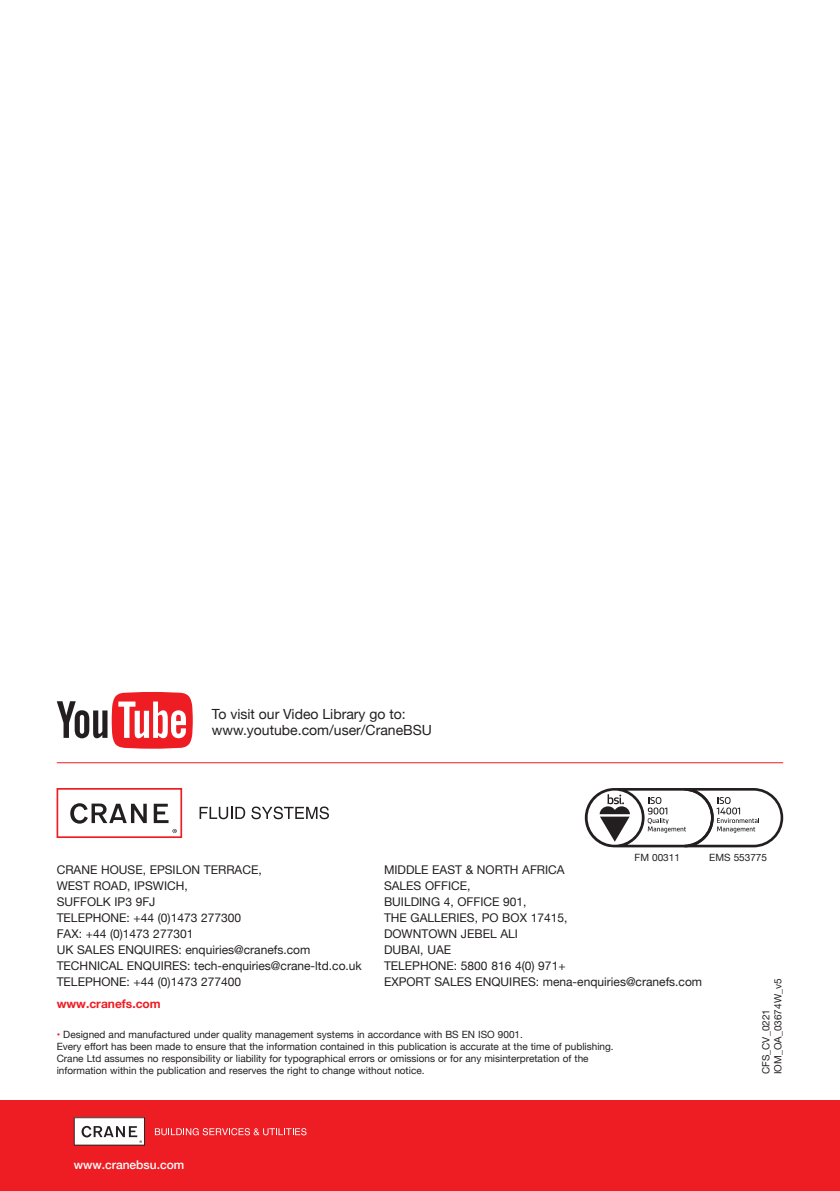
<style>
.page{position:relative;width:840px;height:1191px;background:#fff}
.page>*{position:absolute;margin:0;border:0;box-sizing:border-box;transform-origin:0 0}
.t1{font:14px/16.8px "Helvetica Neue";color:#231f20}
.t2{font:12px/16px "Helvetica Neue";color:#231f20}
.t3{font:500 12px "Helvetica Neue";color:#fff}
.t4{font:700 12px "Helvetica Neue";color:#ee1d23}
.t5{font:10px/12px "Helvetica Neue";color:#231f20}
.t6{font:10px "Helvetica Neue";color:#231f20}
.s1{color:#ee1d23}
</style>
<div class="page">
<hr style="left:839px;top:1100px;width:1px;height:91px;background:#ee1d23">
<div style="left:0;top:1100px;width:839px;height:91px;background:#ee1d23"></div>
<svg style="left:74px;top:1117px;width:71px;height:28px;background:#d2d1d1"></svg>
<svg style="left:155px;top:1128px;width:151px;height:7px"></svg>
<svg style="left:199px;top:807px;width:46px;height:12px"></svg>
<svg style="left:251px;top:806px;width:78px;height:13px"></svg>
<svg style="left:56px;top:788px;width:126px;height:50px"></svg>
<hr style="left:57px;top:762px;width:725px;height:1px;background:#ee1d23">
<svg style="left:57px;top:692px;width:136px;height:56px"></svg>
<svg style="left:584px;top:788px;width:198px;height:59px"></svg>
<p class="t1" style="left:212px;top:706px;width:221px">To visit our Video Library go to: www.youtube.com/user/CraneBSU</p>
<p class="t5" style="left:634px;top:852px;width:47px">FM 00311</p>
<p class="t5" style="left:709px;top:852px;width:59px">EMS 553775</p>
<p class="t2" style="left:57px;top:862px;width:206px">CRANE HOUSE, EPSILON TERRACE,</p>
<p class="t2" style="left:57px;top:878px;width:132px">WEST ROAD, IPSWICH,<br>SUFFOLK IP3 9FJ</p>
<p class="t2" style="left:57px;top:910px;width:186px">TELEPHONE: +44 (0)1473 277300</p>
<p class="t2" style="left:57px;top:926px;width:138px">FAX: +44 (0)1473 277301</p>
<p class="t2" style="left:57px;top:942px;width:306px">UK SALES ENQUIRES: enquiries@cranefs.com<br>TECHNICAL ENQUIRES: tech-enquiries@crane-ltd.co.uk<br>TELEPHONE: +44 (0)1473 277400</p>
<p class="t4" style="left:57px;top:994px;width:105px">www.cranefs.com</p>
<p class="t2" style="left:384px;top:862px;width:185px">MIDDLE EAST &amp; NORTH AFRICA<br>SALES OFFICE,<br>BUILDING 4, OFFICE 901,<br>THE GALLERIES, PO BOX 17415,</p>
<p class="t2" style="left:384px;top:926px;width:135px">DOWNTOWN JEBEL ALI</p>
<p class="t2" style="left:384px;top:942px;width:68px">DUBAI, UAE</p>
<p class="t2" style="left:384px;top:958px;width:183px">TELEPHONE: 5800 816 4(0) 971+</p>
<p class="t2" style="left:384px;top:974px;width:319px">EXPORT SALES ENQUIRES: mena-enquiries@cranefs.com</p>
<p class="t5" style="left:57px;top:1029px;width:467px"><span class="s1">•</span> Designed and manufactured under quality management systems in accordance with BS EN ISO 9001.</p>
<p class="t5" style="left:57px;top:1041px;width:558px">Every effort has been made to ensure that the information contained in this publication is accurate at the time of publishing.<br>Crane Ltd assumes no responsibility or liability for typographical errors or omissions or for any misinterpretation of the information within the publication and reserves the right to change without notice.</p>
<p class="t3" style="left:74px;top:1154px;width:112px">www.cranebsu.com</p>
<p class="t6" style="left:771px;top:1074px;width:97px;rotate:-90deg">IOM_OA_03674W_v5</p>
<p class="t6" style="left:759px;top:1074px;width:67px;rotate:-90deg">CFS_CV_0221</p>
</div>
